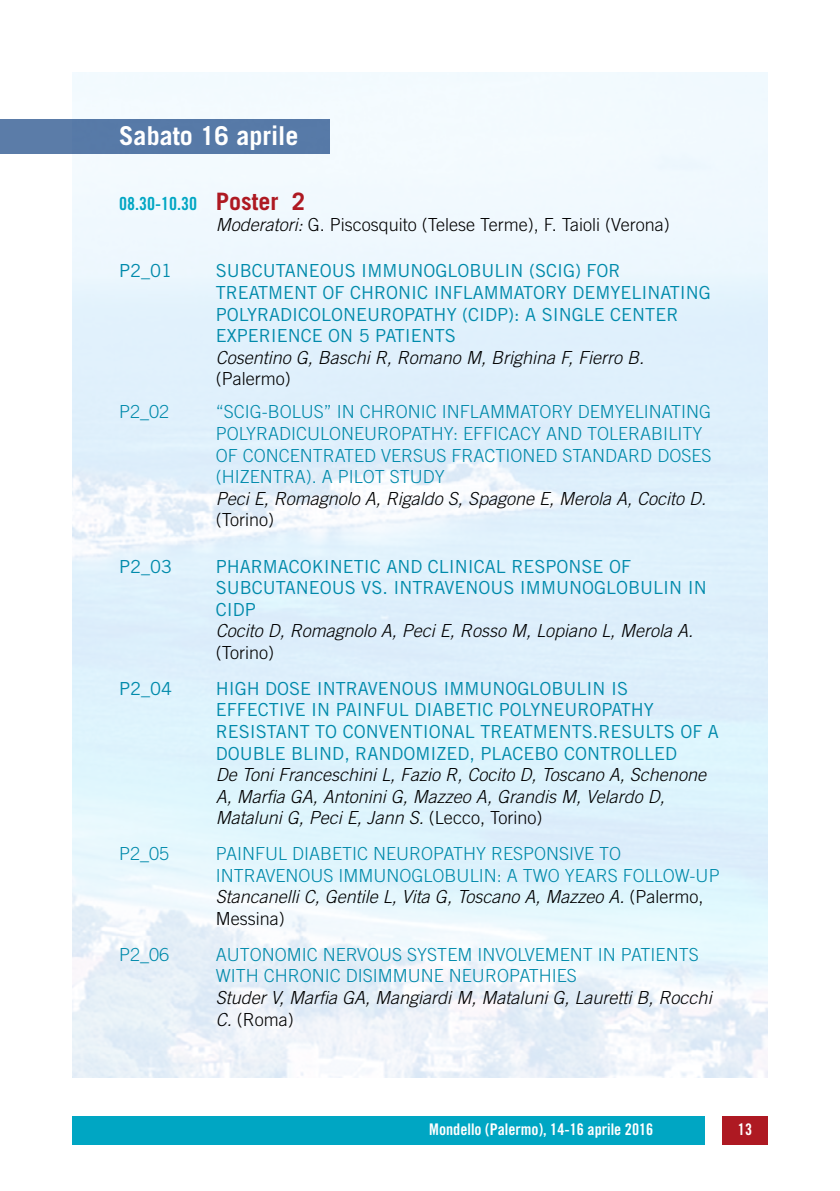
<style>
.page{position:relative;width:840px;height:1191px;background:#fff}
.page>*{position:absolute;margin:0;border:0;box-sizing:border-box;transform-origin:0 0}
.t1{font:700 26px "Trade Gothic LT Std";color:#fff}
.t2{font:18px/21.6px "Trade Gothic LT Std";color:#008aab}
.t3{font:300 18px/21.6px "Trade Gothic LT Std";color:#008aab}
.t4{font:italic 300 18px/21.6px "Trade Gothic LT Std";color:#000}
.t5{font:300 18px "Trade Gothic LT Std";color:#000}
.t6{font:18px "Trade Gothic LT Std Bd Cn 20";color:#00a6c3}
.t7{font:16px "Trade Gothic Bold Cond Twenty";color:#fff}
.s1{font-family:"Trade Gothic LT Std";font-weight:700;font-size:24px;color:#ae1922}
.s2{font-style:italic}
.s3{font-style:normal}
.s4{font-style:italic;color:#000}
.s5{color:#000}
</style>
<div class="page">
<img style="left:72px;top:72px;width:695px;height:1005px">
<div style="left:721px;top:1115px;width:46px;height:29px;background:#ae1922"></div>
<div style="left:72px;top:1115px;width:632px;height:29px;background:#00a6c3"></div>
<div style="left:0;top:119px;width:329px;height:34px;background:#5b7ca8"></div>
<h1 class="t1" style="left:119px;top:120px;width:181px">Sabato 16 aprile</h1>
<p class="t6" style="left:119px;top:192px;width:187px">08.30-10.30 <span class="s1">Poster 2</span></p>
<p class="t5" style="left:215px;top:214px;width:455px"><span class="s2">Moderatori:</span> G. Piscosquito (Telese Terme), F. Taioli (Verona)</p>
<p class="t2" style="left:119px;top:260px;width:54px">P2_01</p>
<p class="t2" style="left:215px;top:260px;width:496px">SUBCUTANEOUS IMMUNOGLOBULIN (SCIG) FOR TREATMENT OF CHRONIC INFLAMMATORY DEMYELINATING POLYRADICOLONEUROPATHY (CIDP): A SINGLE CENTER EXPERIENCE ON 5 PATIENTS</p>
<p class="t4" style="left:215px;top:347px;width:430px">Cosentino G, Baschi R, Romano M, Brighina F, Fierro B.</p>
<p class="t5" style="left:215px;top:368px;width:76px">(Palermo)</p>
<p class="t3" style="left:119px;top:401px;width:52px">P2_02</p>
<p class="t3" style="left:215px;top:401px;width:497px">“SCIG-BOLUS” IN CHRONIC INFLAMMATORY DEMYELINATING POLYRADICULONEUROPATHY: EFFICACY AND TOLERABILITY OF CONCENTRATED VERSUS FRACTIONED STANDARD DOSES (HIZENTRA). A PILOT STUDY</p>
<p class="t4" style="left:215px;top:488px;width:492px">Peci E, Romagnolo A, Rigaldo S, Spagone E, Merola A, Cocito D.</p>
<p class="t5" style="left:215px;top:509px;width:60px">(Torino)</p>
<p class="t2" style="left:119px;top:555px;width:54px">P2_03</p>
<p class="t2" style="left:215px;top:555px;width:492px">PHARMACOKINETIC AND CLINICAL RESPONSE OF<br>SUBCUTANEOUS VS. INTRAVENOUS IMMUNOGLOBULIN IN<br>CIDP</p>
<p class="t4" style="left:215px;top:620px;width:479px">Cocito D, Romagnolo A, Peci E, Rosso M, Lopiano L, Merola A.</p>
<p class="t5" style="left:215px;top:642px;width:60px">(Torino)</p>
<p class="t2" style="left:119px;top:677px;width:54px">P2_04</p>
<p class="t2" style="left:215px;top:677px;width:504px">HIGH DOSE INTRAVENOUS IMMUNOGLOBULIN IS EFFECTIVE IN PAINFUL DIABETIC POLYNEUROPATHY RESISTANT TO CONVENTIONAL TREATMENTS.RESULTS OF A DOUBLE BLIND, RANDOMIZED, PLACEBO CONTROLLED</p>
<p class="t4" style="left:215px;top:764px;width:491px">De Toni Franceschini L, Fazio R, Cocito D, Toscano A, Schenone<br>A, Marfia GA, Antonini G, Mazzeo A, Grandis M, Velardo D,<br>Mataluni G, Peci E, Jann S. <span class="s3">(Lecco, Torino)</span></p>
<p class="t3" style="left:119px;top:842px;width:52px">P2_05</p>
<p class="t3" style="left:215px;top:842px;width:505px">PAINFUL DIABETIC NEUROPATHY RESPONSIVE TO INTRAVENOUS IMMUNOGLOBULIN: A TWO YEARS FOLLOW-UP <span class="s4">Stancanelli C, Gentile L, Vita G, Toscano A, Mazzeo A.</span> <span class="s5">(Palermo, Messina)</span></p>
<p class="t3" style="left:119px;top:943px;width:52px">P2_06</p>
<p class="t3" style="left:215px;top:943px;width:484px">AUTONOMIC NERVOUS SYSTEM INVOLVEMENT IN PATIENTS<br>WITH CHRONIC DISIMMUNE NEUROPATHIES</p>
<p class="t4" style="left:215px;top:987px;width:497px">Studer V, Marfia GA, Mangiardi M, Mataluni G, Lauretti B, Rocchi<br>C. <span class="s3">(Roma)</span></p>
<p class="t7" style="left:429px;top:1119px;width:225px">Mondello (Palermo), 14-16 aprile 2016</p>
<p class="t7" style="left:737px;top:1119px;width:16px">13</p>
</div>
